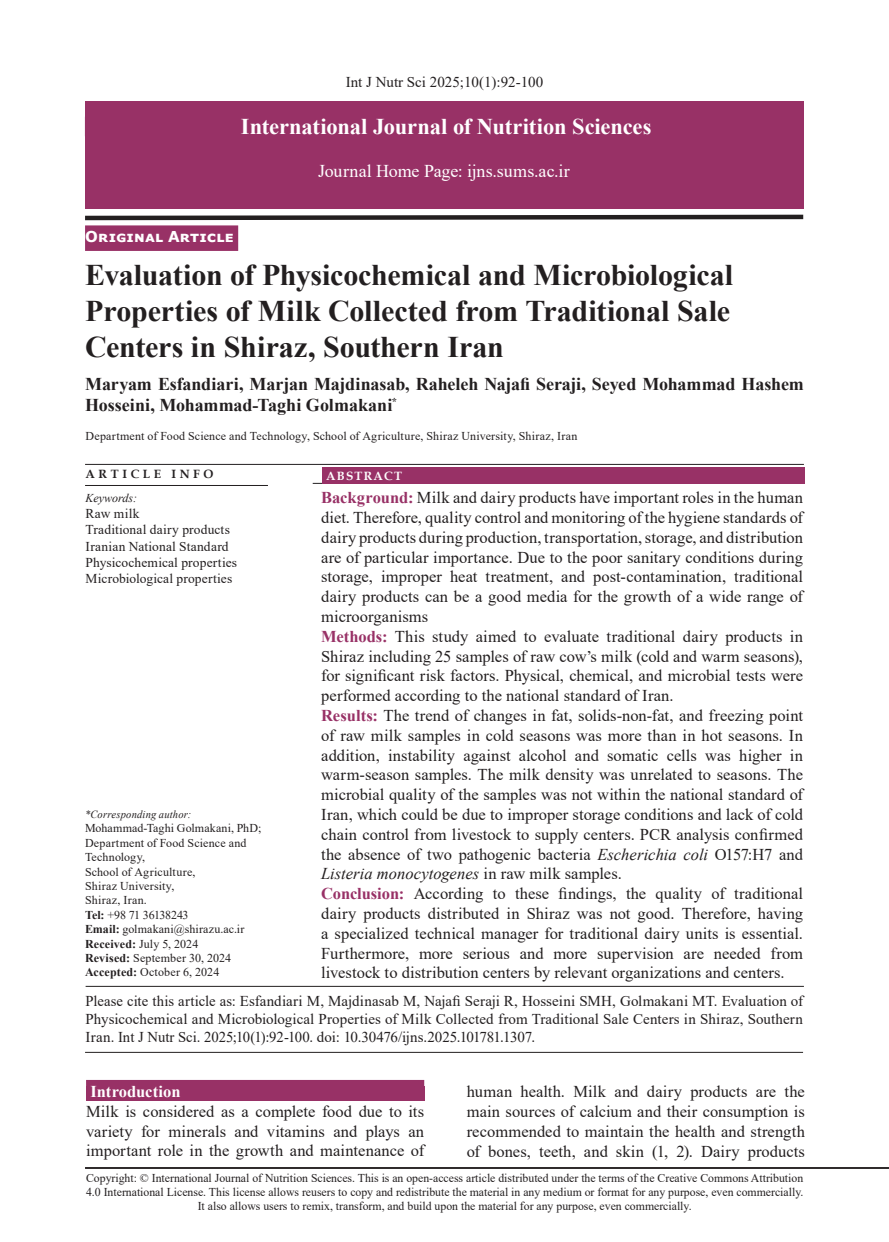
<style>
.page{position:relative;width:889px;height:1242px;background:#fff}
.page>*{position:absolute;margin:0;border:0;box-sizing:border-box;transform-origin:0 0}
.t1{font:700 30px/36px "Times New Roman";letter-spacing:-.005em;color:#231f20;text-align:justify}
.t2{font:700 22.5px "Times New Roman";letter-spacing:-.005em;color:#fff}
.t3{font:700 18px/21px "Times New Roman";letter-spacing:-.005em;color:#231f20}
.t4{font:18px "Times New Roman";color:#fff}
.t5{font:16.5px/19.8px "Times New Roman";letter-spacing:.005em;color:#231f20;text-align:justify}
.t6{font:700 16.5px "Times New Roman";color:#fff}
.t7{font:15px/18px "Times New Roman";color:#231f20;text-align:justify}
.t8{font:700 15px "Verdana";letter-spacing:.01em;color:#fff}
.t9{font:13.5px/16.2px "Times New Roman";letter-spacing:.01em;color:#231f20}
.t10{font:12px/14.4px "Times New Roman";color:#231f20;text-align:center}
.t11{font:700 12px "Book Antiqua";letter-spacing:.3em;color:#231f20}
.t12{font:italic 12px "Times New Roman";color:#231f20}
.t13{font:700 12px "Book Antiqua";letter-spacing:.1em;color:#fff}
.t14{font:italic 10.95px "Times New Roman";letter-spacing:.015em;color:#231f20;scale:.96 1}
.s1{font-weight:700;color:#983166}
.s2{font-style:italic}
.s3{font-weight:700}
</style>
<div class="page">
<hr style="left:85px;top:1167px;width:804px;height:1px;background:#231f20">
<hr style="left:85px;top:464px;width:719px;height:1px;background:#231f20">
<hr style="left:85px;top:485px;width:183px;height:1px;background:#231f20">
<div style="left:85px;top:225px;width:153px;height:26px;background:#983166"></div>
<hr style="left:313px;top:483px;width:491px;height:1px;background:#231f20">
<div style="left:322px;top:467px;width:482px;height:17px;background:#983166"></div>
<hr style="left:86px;top:986px;width:718px;height:1px;background:#231f20">
<div style="left:85px;top:101px;width:718px;height:107px;background:#983166"></div>
<svg style="left:85px;top:214px;width:719px;height:7px"></svg>
<hr style="left:85px;top:1052px;width:718px;height:1px;background:#231f20">
<div style="left:86px;top:1085px;width:338px;height:15px;background:#983166"></div>
<div style="left:86px;top:1080px;width:338px;height:19px;background:#983166"></div>
<p class="t7" style="left:346px;top:72px;width:199px">Int J Nutr Sci 2025;10(1):92-100</p>
<h2 class="t2" style="left:241px;top:110px;width:412px">International Journal of Nutrition Sciences</h2>
<p class="t4" style="left:318px;top:158px;width:253px">Journal Home Page: ijns.sums.ac.ir</p>
<p class="t8" style="left:85px;top:226px;width:150px">Original Article</p>
<h1 class="t1" style="left:85px;top:255px;width:649px">Evaluation of Physicochemical and Microbiological Properties of Milk Collected from Traditional Sale Centers in Shiraz, Southern Iran</h1>
<p class="t3" style="left:85px;top:373px;width:720px">Maryam Esfandiari, Marjan Majdinasab, Raheleh Najafi Seraji, Seyed Mohammad Hashem<br>Hosseini, Mohammad-Taghi Golmakani<sup>*</sup></p>
<p class="t10" style="left:86px;top:429px;width:493px">Department of Food Science and Technology, School of Agriculture, Shiraz University, Shiraz, Iran</p>
<p class="t11" style="left:86px;top:465px;width:129px">ARTICLE INFO</p>
<p class="t13" style="left:326px;top:468px;width:77px">ABSTRACT</p>
<p class="t5" style="left:321px;top:487px;width:483px;text-align:left"><span class="s1">Background:</span> Milk and dairy products have important roles in the human diet. Therefore, quality control and monitoring of the hygiene standards of dairy products during production, transportation, storage, and distribution are of particular importance. Due to the poor sanitary conditions during storage, improper heat treatment, and post-contamination, traditional dairy products can be a good media for the growth of a wide range of microorganisms<br><span class="s1">Methods:</span> This study aimed to evaluate traditional dairy products in Shiraz including 25 samples of raw cow’s milk (cold and warm seasons), for significant risk factors. Physical, chemical, and microbial tests were performed according to the national standard of Iran.<br><span class="s1">Results:</span> The trend of changes in fat, solids-non-fat, and freezing point of raw milk samples in cold seasons was more than in hot seasons. In addition, instability against alcohol and somatic cells was higher in warm-season samples. The milk density was unrelated to seasons. The microbial quality of the samples was not within the national standard of Iran, which could be due to improper storage conditions and lack of cold chain control from livestock to supply centers. PCR analysis confirmed the absence of two pathogenic bacteria <span class="s2">Escherichia coli</span> O157:H7 and <span class="s2">Listeria monocytogenes</span> in raw milk samples.<br><span class="s1">Conclusion:</span> According to these findings, the quality of traditional dairy products distributed in Shiraz was not good. Therefore, having a specialized technical manager for traditional dairy units is essential.<br>Furthermore, more serious and more supervision are needed from livestock to distribution centers by relevant organizations and centers.</p>
<p class="t12" style="left:86px;top:490px;width:53px">Keywords:</p>
<p class="t9" style="left:86px;top:505px;width:153px">Raw milk<br>Traditional dairy products<br>Iranian National Standard<br>Physicochemical properties<br>Microbiological properties</p>
<p class="t14" style="left:85px;top:807px;width:112px">*Corresponding author:</p>
<p class="t10" style="left:85px;top:821px;width:178px;text-align:left">Mohammad-Taghi Golmakani, PhD;<br>Department of Food Science and<br>Technology,<br>School of Agriculture,<br>Shiraz University,<br>Shiraz, Iran.<br><span class="s3">Tel:</span> +98 71 36138243<br><span class="s3">Email:</span> golmakani@shirazu.ac.ir<br><span class="s3">Received:</span> July 5, 2024<br><span class="s3">Revised:</span> September 30, 2024<br><span class="s3">Accepted:</span> October 6, 2024</p>
<p class="t7" style="left:86px;top:991px;width:719px">Please cite this article as: Esfandiari M, Majdinasab M, Najafi Seraji R, Hosseini SMH, Golmakani MT. Evaluation of Physicochemical and Microbiological Properties of Milk Collected from Traditional Sale Centers in Shiraz, Southern Iran. Int J Nutr Sci. 2025;10(1):92-100. doi: 10.30476/ijns.2025.101781.1307.</p>
<p class="t6" style="left:90px;top:1079px;width:92px">Introduction</p>
<p class="t5" style="left:86px;top:1100px;width:340px">Milk is considered as a complete food due to its variety for minerals and vitamins and plays an important role in the growth and maintenance of</p>
<p class="t5" style="left:467px;top:1081px;width:340px">human health. Milk and dairy products are the main sources of calcium and their consumption is recommended to maintain the health and strength of bones, teeth, and skin (1, 2). Dairy products</p>
<p class="t10" style="left:86px;top:1170px;width:719px">Copyright: © International Journal of Nutrition Sciences. This is an open-access article distributed under the terms of the Creative Commons Attribution<br>4.0 International License. This license allows reusers to copy and redistribute the material in any medium or format for any purpose, even commercially.<br>It also allows users to remix, transform, and build upon the material for any purpose, even commercially.</p>
</div>
